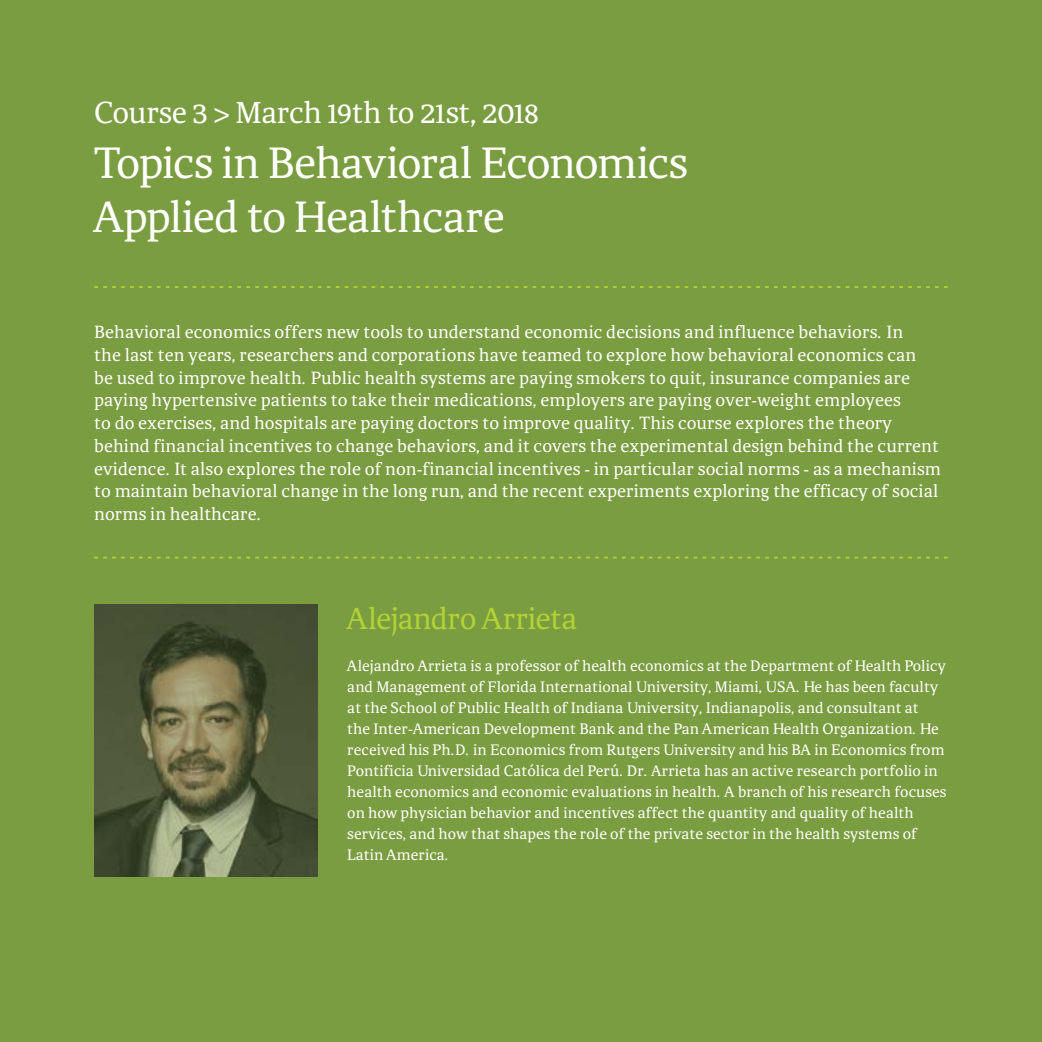
<style>
.page{position:relative;width:1042px;height:1042px;background:#7b9d41}
.page>*{position:absolute;margin:0;border:0;box-sizing:border-box;transform-origin:0 0}
.t1{font:45.5px/54.2px "Brela";letter-spacing:-.03em;color:#fff}
.t2{font:31.5px "Brela";letter-spacing:-.02em;color:#fff}
.t3{font:31.5px "Brela";letter-spacing:-.02em;color:#b3d235}
.t4{font:18.38px/22.8px "Brela";color:#fff}
.t5{font:15.75px/21px "Brela";color:#fff}
</style>
<div class="page">
<svg style="left:94px;top:286px;width:853px;height:2px"></svg>
<svg style="left:94px;top:557px;width:853px;height:1px"></svg>
<img style="left:94px;top:604px;width:223px;height:272px">
<h2 class="t2" style="left:94px;top:93px;width:446px">Course 3 &gt; March 19th to 21st, 2018</h2>
<h1 class="t1" style="left:94px;top:134px;width:596px">Topics in Behavioral Economics<br>Applied to Healthcare</h1>
<p class="t4" style="left:94px;top:320px;width:848px">Behavioral economics offers new tools to understand economic decisions and influence behaviors. In<br>the last ten years, researchers and corporations have teamed to explore how behavioral economics can<br>be used to improve health. Public health systems are paying smokers to quit, insurance companies are paying hypertensive patients to take their medications, employers are paying over-weight employees<br>to do exercises, and hospitals are paying doctors to improve quality. This course explores the theory behind financial incentives to change behaviors, and it covers the experimental design behind the current evidence. It also explores the role of non-financial incentives - in particular social norms - as a mechanism to maintain behavioral change in the long run, and the recent experiments exploring the efficacy of social norms in healthcare.</p>
<h2 class="t3" style="left:347px;top:599px;width:232px">Alejandro Arrieta</h2>
<p class="t5" style="left:347px;top:655px;width:601px">Alejandro Arrieta is a professor of health economics at the Department of Health Policy and Management of Florida International University, Miami, USA. He has been faculty at the School of Public Health of Indiana University, Indianapolis, and consultant at<br>the Inter-American Development Bank and the Pan American Health Organization. He received his Ph.D. in Economics from Rutgers University and his BA in Economics from Pontificia Universidad Católica del Perú. Dr. Arrieta has an active research portfolio in health economics and economic evaluations in health. A branch of his research focuses on how physician behavior and incentives affect the quantity and quality of health services, and how that shapes the role of the private sector in the health systems of Latin America.</p>
</div>
